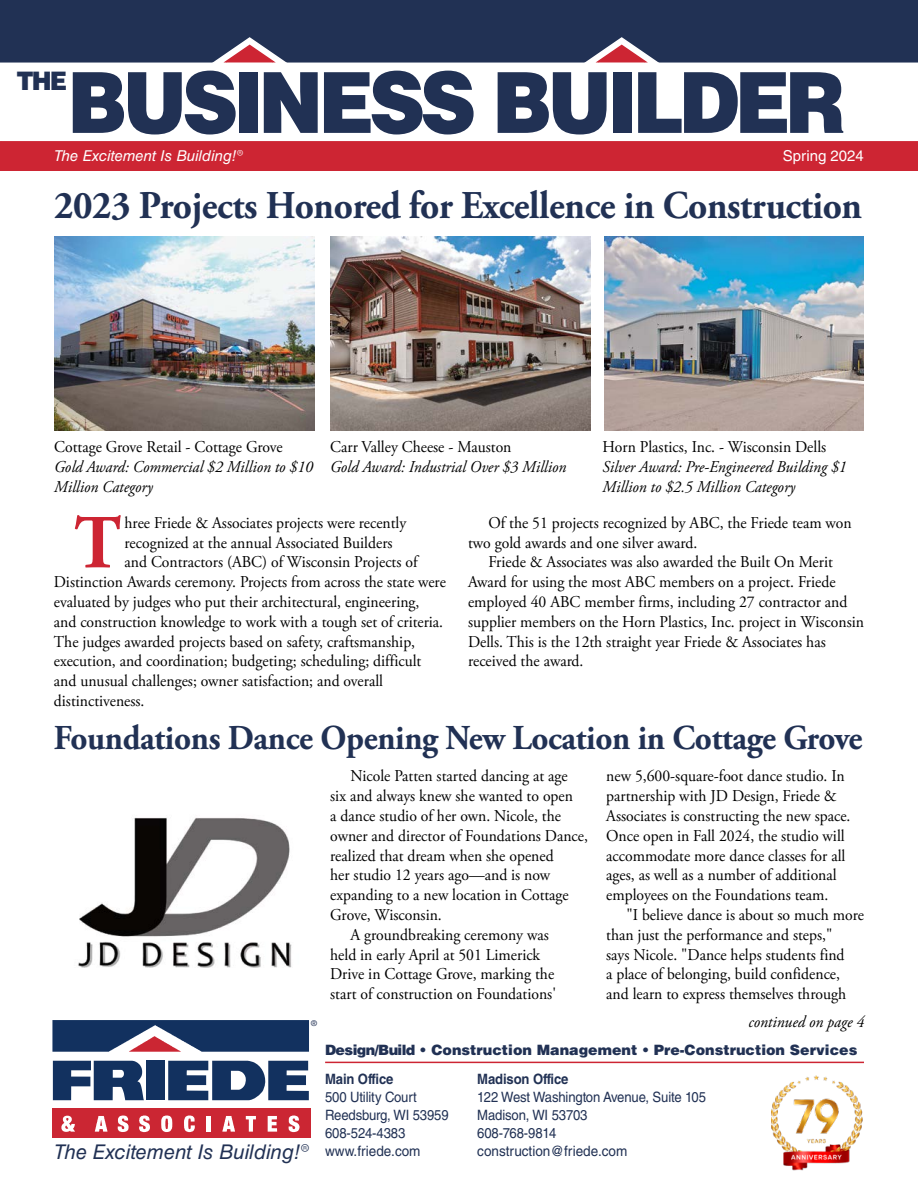
<style>
.page{position:relative;width:918px;height:1188px;background:#fff}
.page>*{position:absolute;margin:0;border:0;box-sizing:border-box;transform-origin:0 0}
.t1{font:900 84.3px "Helvetica LT Std";letter-spacing:-.065em;color:#213154;scale:.92 1}
.t2{font:700 76.2px "Adobe Garamond Pro";color:#cd2533;scale:.95 1}
.t3{font:700 39.3px "Adobe Garamond Pro";letter-spacing:-.01em;color:#213154;scale:.95 1}
.t4{font:700 34.8px "Adobe Garamond Pro";letter-spacing:-.01em;color:#213154;scale:.95 1}
.t5{font:900 25.5px "Helvetica LT Std";color:#213154;scale:.94 1}
.t6{font:italic 20.25px "Helvetica LT Std";color:#213154}
.t7{font:16.5px/19.8px "Adobe Garamond Pro";color:#000;scale:.95 1}
.t8{font:italic 16.5px/19.8px "Adobe Garamond Pro";color:#000;scale:.95 1}
.t9{font:italic 15px "Helvetica LT Std";color:#fff}
.t10{font:15px "Helvetica LT Std";color:#fff}
.t11{font:14.25px/18px "Helvetica LT Std";letter-spacing:-.01em;color:#213154;scale:.92 1}
.t12{font:900 14.25px "Helvetica LT Std";color:#213154}
.t13{font:700 14.25px "Helvetica LT Std";letter-spacing:-.01em;color:#213154;scale:.92 1}
.t14{font:7.8px "Helvetica LT Std";color:#213154}
</style>
<div class="page">
<div style="left:0;top:0;width:918px;height:63px;background:#213154"></div>
<div style="left:0;top:141px;width:918px;height:30px;background:#cd2533"></div>
<svg style="left:572px;top:36px;width:100px;height:27px"></svg>
<svg style="left:200px;top:36px;width:100px;height:27px"></svg>
<hr style="left:325px;top:1062px;width:539px;height:1px;background:#cd2533">
<div style="left:52px;top:1108px;width:259px;height:30px;background:#cb2633"></div>
<svg style="left:61px;top:1116px;width:14px;height:16px"></svg>
<svg style="left:52px;top:1020px;width:257px;height:32px;background:#35476e"></svg>
<svg style="left:53px;top:1061px;width:91px;height:39px"></svg>
<div style="left:146px;top:1061px;width:18px;height:39px;background:#12315f"></div>
<svg style="left:168px;top:1061px;width:141px;height:39px"></svg>
<svg style="left:118px;top:1116px;width:11px;height:16px"></svg>
<svg style="left:139px;top:1116px;width:11px;height:16px"></svg>
<svg style="left:161px;top:1116px;width:11px;height:16px"></svg>
<svg style="left:184px;top:1116px;width:11px;height:16px"></svg>
<svg style="left:288px;top:1116px;width:11px;height:16px"></svg>
<svg style="left:95px;top:1116px;width:12px;height:16px"></svg>
<hr style="left:207px;top:1116px;width:4px;height:16px;background:#fff">
<svg style="left:222px;top:1116px;width:13px;height:16px"></svg>
<svg style="left:246px;top:1116px;width:10px;height:16px"></svg>
<svg style="left:268px;top:1116px;width:9px;height:16px"></svg>
<img style="left:54px;top:237px;width:260px;height:193px">
<img style="left:330px;top:237px;width:260px;height:193px">
<img style="left:604px;top:237px;width:260px;height:193px">
<img style="left:78px;top:817px;width:214px;height:151px">
<img style="left:772px;top:1076px;width:90px;height:95px">
<h1 class="t1" style="left:67px;top:48px;width:848px">BUSINESS BUILDER</h1>
<h3 class="t5" style="left:17px;top:65px;width:55px">THE</h3>
<p class="t9" style="left:54px;top:147px;width:191px">The Excitement Is Building!®</p>
<p class="t10" style="left:783px;top:147px;width:83px">Spring 2024</p>
<h3 class="t3" style="left:54px;top:183px;width:852px">2023 Projects Honored for Excellence in Construction</h3>
<p class="t7" style="left:54px;top:438px;width:242px">Cottage Grove Retail - Cottage Grove</p>
<p class="t8" style="left:54px;top:457px;width:274px">Gold Award: Commercial $2 Million to $10<br>Million Category</p>
<p class="t7" style="left:330px;top:438px;width:192px">Carr Valley Cheese - Mauston</p>
<p class="t8" style="left:330px;top:457px;width:250px">Gold Award: Industrial Over $3 Million</p>
<p class="t7" style="left:603px;top:438px;width:237px">Horn Plastics, Inc. - Wisconsin Dells</p>
<p class="t8" style="left:603px;top:457px;width:259px">Silver Award: Pre-Engineered Building $1<br>Million to $2.5 Million Category</p>
<h2 class="t2" style="left:74px;top:499px;width:51px">T</h2>
<p class="t7" style="left:125px;top:513px;width:298px">hree Friede &amp; Associates projects were recently</p>
<p class="t7" style="left:125px;top:533px;width:284px">recognized at the annual Associated Builders</p>
<p class="t7" style="left:125px;top:553px;width:310px">and Contractors (ABC) of Wisconsin Projects of</p>
<p class="t7" style="left:54px;top:573px;width:414px">Distinction Awards ceremony. Projects from across the state were</p>
<p class="t7" style="left:54px;top:592px;width:386px">evaluated by judges who put their architectural, engineering,</p>
<p class="t7" style="left:54px;top:612px;width:411px">and construction knowledge to work with a tough set of criteria.</p>
<p class="t7" style="left:54px;top:632px;width:382px">The judges awarded projects based on safety, craftsmanship,</p>
<p class="t7" style="left:54px;top:652px;width:388px">execution, and coordination; budgeting; scheduling; difficult</p>
<p class="t7" style="left:54px;top:672px;width:348px">and unusual challenges; owner satisfaction; and overall</p>
<p class="t7" style="left:54px;top:691px;width:97px">distinctiveness.</p>
<p class="t7" style="left:468px;top:513px;width:405px;text-indent:20px">Of the 51 projects recognized by ABC, the Friede team won two gold awards and one silver award.</p>
<p class="t7" style="left:468px;top:553px;width:418px;text-indent:20px">Friede &amp; Associates was also awarded the Built On Merit Award for using the most ABC members on a project. Friede employed 40 ABC member firms, including 27 contractor and supplier members on the Horn Plastics, Inc. project in Wisconsin Dells. This is the 12th straight year Friede &amp; Associates has received the award.</p>
<h3 class="t4" style="left:54px;top:718px;width:853px">Foundations Dance Opening New Location in Cottage Grove</h3>
<p class="t14" style="left:311px;top:1019px;width:7px">®</p>
<p class="t6" style="left:54px;top:1140px;width:258px">The Excitement Is Building!®</p>
<p class="t7" style="left:351px;top:767px;width:230px">Nicole Patten started dancing at age</p>
<p class="t7" style="left:330px;top:787px;width:257px">six and always knew she wanted to open</p>
<p class="t7" style="left:330px;top:806px;width:244px">a dance studio of her own. Nicole, the</p>
<p class="t7" style="left:330px;top:826px;width:273px">owner and director of Foundations Dance,</p>
<p class="t7" style="left:330px;top:846px;width:237px">realized that dream when she opened</p>
<p class="t7" style="left:330px;top:866px;width:233px">her studio 12 years ago—and is now</p>
<p class="t7" style="left:330px;top:886px;width:253px">expanding to a new location in Cottage</p>
<p class="t7" style="left:330px;top:905px;width:119px">Grove, Wisconsin.</p>
<p class="t7" style="left:351px;top:925px;width:210px">A groundbreaking ceremony was</p>
<p class="t7" style="left:330px;top:945px;width:223px">held in early April at 501 Limerick</p>
<p class="t7" style="left:330px;top:965px;width:237px">Drive in Cottage Grove, marking the</p>
<p class="t7" style="left:330px;top:985px;width:239px">start of construction on Foundations'</p>
<p class="t7" style="left:606px;top:767px;width:259px">new 5,600-square-foot dance studio. In partnership with JD Design, Friede &amp; Associates is constructing the new space.<br>Once open in Fall 2024, the studio will accommodate more dance classes for all ages, as well as a number of additional employees on the Foundations team.</p>
<p class="t7" style="left:606px;top:905px;width:273px;text-indent:20px">"I believe dance is about so much more than just the performance and steps,"<br>says Nicole. "Dance helps students find<br>a place of belonging, build confidence, and learn to express themselves through</p>
<p class="t8" style="left:748px;top:1012px;width:124px">continued on page 4</p>
<p class="t12" style="left:325px;top:1040px;width:534px">Design/Build • Construction Management • Pre-Construction Services</p>
<p class="t13" style="left:325px;top:1070px;width:76px">Main Office</p>
<p class="t11" style="left:325px;top:1088px;width:136px">500 Utility Court<br>Reedsburg, WI 53959<br>608-524-4383 www.friede.com</p>
<p class="t13" style="left:477px;top:1070px;width:101px">Madison Office</p>
<p class="t11" style="left:477px;top:1088px;width:250px">122 West Washington Avenue, Suite 105<br>Madison, WI 53703<br>608-768-9814 construction@friede.com</p>
</div>
